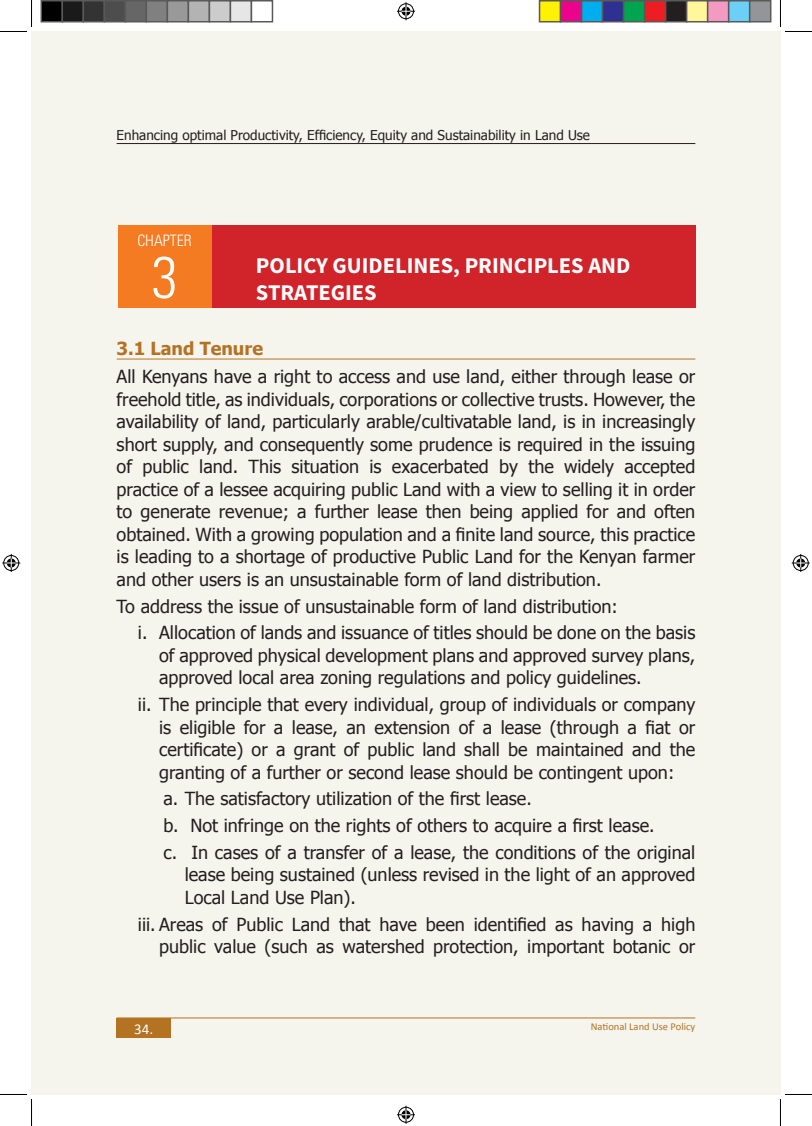
<style>
.page{position:relative;width:812px;height:1126px;background:#fff}
.page>*{position:absolute;margin:0;border:0;box-sizing:border-box;transform-origin:0 0}
.t1{font:300 condensed 58.5px "Univers";color:#fff}
.t2{font:700 22.5px "Source Sans Pro";color:#fff}
.t3{font:18px/22.5px "Tahoma";color:#231f20}
.t4{font:700 18px "Tahoma";color:#b47223}
.t5{font:300 condensed 15.75px "Univers";color:#fff}
.t6{font:15px "Calibri";color:#fff}
.t7{font:13.5px "Tahoma";color:#231f20}
.t8{font:10.5px "Calibri";color:#b47223}
</style>
<div class="page">
<div style="left:32px;top:32px;width:748px;height:1062px;background:#f5f5ee"></div>
<hr style="left:117px;top:143px;width:578px;height:1px;background:#231f20">
<hr style="left:117px;top:1018px;width:578px;height:1px;background:#b47223">
<div style="left:117px;top:1018px;width:54px;height:20px;background:#b47223"></div>
<hr style="left:117px;top:359px;width:578px;height:1px;background:#b47223">
<div style="left:118px;top:225px;width:577px;height:83px;background:#d1232a"></div>
<div style="left:118px;top:225px;width:93px;height:83px;background:#f47b21"></div>
<svg style="left:0;top:0;width:32px;height:32px"></svg>
<svg style="left:0;top:1094px;width:32px;height:32px"></svg>
<svg style="left:780px;top:0;width:31px;height:32px"></svg>
<svg style="left:780px;top:1094px;width:31px;height:32px"></svg>
<svg style="left:397px;top:2px;width:18px;height:18px"></svg>
<svg style="left:397px;top:1106px;width:18px;height:18px"></svg>
<svg style="left:2px;top:554px;width:18px;height:18px"></svg>
<svg style="left:791px;top:554px;width:18px;height:18px"></svg>
<div style="left:41px;top:1px;width:21px;height:21px;background:#000"></div>
<div style="left:40px;top:0;width:23px;height:22px;border:2px solid #595959"></div>
<div style="left:62px;top:1px;width:21px;height:21px;background:#1a1a1a"></div>
<div style="left:62px;top:0;width:22px;height:22px;border:2px solid #595959"></div>
<div style="left:83px;top:1px;width:21px;height:21px;background:#333"></div>
<div style="left:82px;top:0;width:23px;height:22px;border:2px solid #595959"></div>
<div style="left:104px;top:1px;width:21px;height:21px;background:#4d4d4d"></div>
<div style="left:104px;top:0;width:22px;height:22px;border:2px solid #595959"></div>
<div style="left:125px;top:1px;width:21px;height:21px;background:#666"></div>
<div style="left:124px;top:0;width:23px;height:22px;border:2px solid #595959"></div>
<div style="left:146px;top:1px;width:21px;height:21px;background:#808080"></div>
<div style="left:146px;top:0;width:22px;height:22px;border:2px solid #595959"></div>
<div style="left:167px;top:1px;width:21px;height:21px;background:#999"></div>
<div style="left:166px;top:0;width:23px;height:22px;border:2px solid #595959"></div>
<div style="left:188px;top:1px;width:21px;height:21px;background:#b3b3b3"></div>
<div style="left:188px;top:0;width:22px;height:22px;border:2px solid #595959"></div>
<div style="left:209px;top:1px;width:21px;height:21px;background:#ccc"></div>
<div style="left:208px;top:0;width:23px;height:22px;border:2px solid #595959"></div>
<div style="left:230px;top:1px;width:21px;height:21px;background:#e6e6e6"></div>
<div style="left:230px;top:0;width:22px;height:22px;border:2px solid #595959"></div>
<div style="left:250px;top:0;width:23px;height:22px;border:2px solid #595959"></div>
<div style="left:539px;top:1px;width:21px;height:21px;background:#fff101"></div>
<div style="left:538px;top:0;width:23px;height:22px;border:2px solid #595959"></div>
<div style="left:560px;top:1px;width:21px;height:21px;background:#ed028c"></div>
<div style="left:559px;top:0;width:23px;height:22px;border:2px solid #595959"></div>
<div style="left:581px;top:1px;width:21px;height:21px;background:#00aeef"></div>
<div style="left:580px;top:0;width:23px;height:22px;border:2px solid #595959"></div>
<div style="left:602px;top:1px;width:21px;height:21px;background:#2e3092"></div>
<div style="left:601px;top:0;width:23px;height:22px;border:2px solid #595959"></div>
<div style="left:623px;top:1px;width:21px;height:21px;background:#00a54f"></div>
<div style="left:622px;top:0;width:23px;height:22px;border:2px solid #595959"></div>
<div style="left:644px;top:1px;width:21px;height:21px;background:#ee1d23"></div>
<div style="left:643px;top:0;width:23px;height:22px;border:2px solid #595959"></div>
<div style="left:665px;top:1px;width:21px;height:21px;background:#231f20"></div>
<div style="left:664px;top:0;width:23px;height:22px;border:2px solid #595959"></div>
<div style="left:686px;top:1px;width:21px;height:21px;background:#fff79a"></div>
<div style="left:685px;top:0;width:23px;height:22px;border:2px solid #595959"></div>
<div style="left:707px;top:1px;width:21px;height:21px;background:#f499c2"></div>
<div style="left:706px;top:0;width:23px;height:22px;border:2px solid #595959"></div>
<div style="left:728px;top:1px;width:21px;height:21px;background:#6bcff6"></div>
<div style="left:727px;top:0;width:23px;height:22px;border:2px solid #595959"></div>
<div style="left:749px;top:1px;width:21px;height:21px;background:#939598"></div>
<div style="left:748px;top:0;width:23px;height:22px;border:2px solid #595959"></div>
<p class="t7" style="left:117px;top:126px;width:475px">Enhancing optimal Productivity, Efficiency, Equity and Sustainability in Land Use</p>
<p class="t5" style="left:137px;top:231px;width:56px">CHAPTER</p>
<h1 class="t1" style="left:151px;top:242px;width:27px">3</h1>
<p class="t2" style="left:256px;top:251px;width:376px">POLICY GUIDELINES, PRINCIPLES AND</p>
<p class="t2" style="left:256px;top:278px;width:122px">STRATEGIES</p>
<p class="t4" style="left:117px;top:335px;width:148px">3.1 Land Tenure</p>
<p class="t3" style="left:117px;top:365px;width:580px;text-align:justify">All Kenyans have a right to access and use land, either through lease or freehold title, as individuals, corporations or collective trusts. However, the availability of land, particularly arable/cultivatable land, is in increasingly short supply, and consequently some prudence is required in the issuing of public land. This situation is exacerbated by the widely accepted practice of a lessee acquiring public Land with a view to selling it in order to generate revenue; a further lease then being applied for and often obtained. With a growing population and a finite land source, this practice is leading to a shortage of productive Public Land for the Kenyan farmer and other users is an unsustainable form of land distribution.</p>
<p class="t3" style="left:138px;top:592px;width:559px;line-height:26.7px;text-indent:-21px">To address the issue of unsustainable form of land distribution:<br>i. Allocation of lands and issuance of titles should be done on the basis</p>
<p class="t3" style="left:159px;top:643px;width:537px">of approved physical development plans and approved survey plans, approved local area zoning regulations and policy guidelines.</p>
<p class="t3" style="left:159px;top:693px;width:537px;text-align:justify;text-indent:-21px">ii. The principle that every individual, group of individuals or company is eligible for a lease, an extension of a lease (through a fiat or certificate) or a grant of public land shall be maintained and the granting of a further or second lease should be contingent upon:</p>
<p class="t3" style="left:163px;top:785px;width:533px;line-height:26.7px">a. The satisfactory utilization of the first lease.<br>b. Not infringe on the rights of others to acquire a first lease.<br>c. In cases of a transfer of a lease, the conditions of the original</p>
<p class="t3" style="left:185px;top:863px;width:512px">lease being sustained (unless revised in the light of an approved<br>Local Land Use Plan).</p>
<p class="t3" style="left:138px;top:912px;width:559px;text-align:right">iii. Areas of Public Land that have been identified as having a high public value (such as watershed protection, important botanic or</p>
<p class="t6" style="left:134px;top:1019px;width:20px">34.</p>
<p class="t8" style="left:590px;top:1020px;width:106px">National Land Use Policy</p>
</div>
